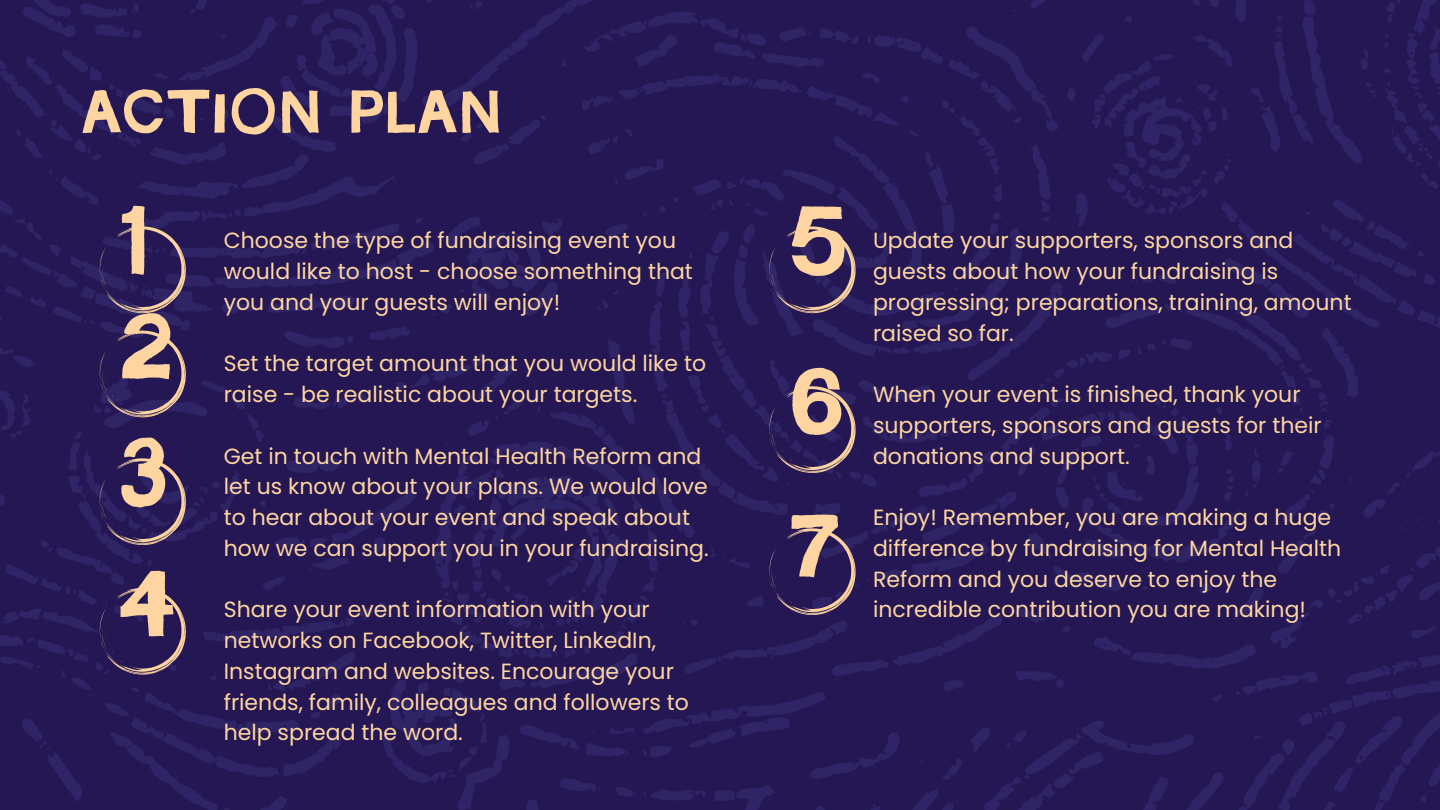
<style>
.page{position:relative;width:1440px;height:810px;background:#fff}
.page>*{position:absolute;margin:0;border:0;box-sizing:border-box;transform-origin:0 0}
.t1{font:100px "YWFTHLLVTKA";color:#fed5a1}
.t2{font:62px "YWFTHLLVTKA";color:#fed5a1}
.t3{font:22px/30.8px "Poppins";color:#fed5a1}
</style>
<div class="page">
<img style="left:0;top:0;width:1440px;height:810px">
<svg style="left:751px;top:208px;width:123px;height:123px;background:#30225a"></svg>
<svg style="left:751px;top:368px;width:123px;height:123px;background:#30215a"></svg>
<svg style="left:81px;top:208px;width:123px;height:355px;background:#31225b"></svg>
<svg style="left:751px;top:510px;width:123px;height:123px;background:#2f2058"></svg>
<svg style="left:81px;top:570px;width:123px;height:123px;background:#2f2058"></svg>
<p class="t2" style="left:81px;top:86px;width:423px">ACTION PLAN</p>
<p class="t1" style="left:119px;top:200px;width:34px">1</p>
<p class="t1" style="left:788px;top:200px;width:62px">5</p>
<p class="t1" style="left:119px;top:304px;width:59px">2</p>
<p class="t3" style="left:224px;top:225px;width:471px">Choose the type of fundraising event you would like to host - choose something that you and your guests will enjoy!</p>
<p class="t3" style="left:224px;top:348px;width:484px">Set the target amount that you would like to raise - be realistic about your targets.</p>
<p class="t3" style="left:224px;top:440px;width:486px">Get in touch with Mental Health Reform and let us know about your plans. We would love to hear about your event and speak about how we can support you in your fundraising.</p>
<p class="t3" style="left:224px;top:594px;width:467px">Share your event information with your networks on Facebook, Twitter, LinkedIn, Instagram and websites. Encourage your friends, family, colleagues and followers to help spread the word.</p>
<p class="t1" style="left:788px;top:360px;width:58px">6</p>
<p class="t1" style="left:119px;top:432px;width:52px">3</p>
<p class="t1" style="left:788px;top:502px;width:54px">7</p>
<p class="t1" style="left:119px;top:561px;width:58px">4</p>
<h1 class="t3" style="left:873px;top:225px;width:480px">Update your supporters, sponsors and guests about how your fundraising is progressing; preparations, training, amount raised so far.</h1>
<p class="t3" style="left:873px;top:379px;width:450px">When your event is finished, thank your supporters, sponsors and guests for their donations and support.</p>
<p class="t3" style="left:873px;top:502px;width:470px">Enjoy! Remember, you are making a huge difference by fundraising for Mental Health Reform and you deserve to enjoy the incredible contribution you are making!</p>
</div>
